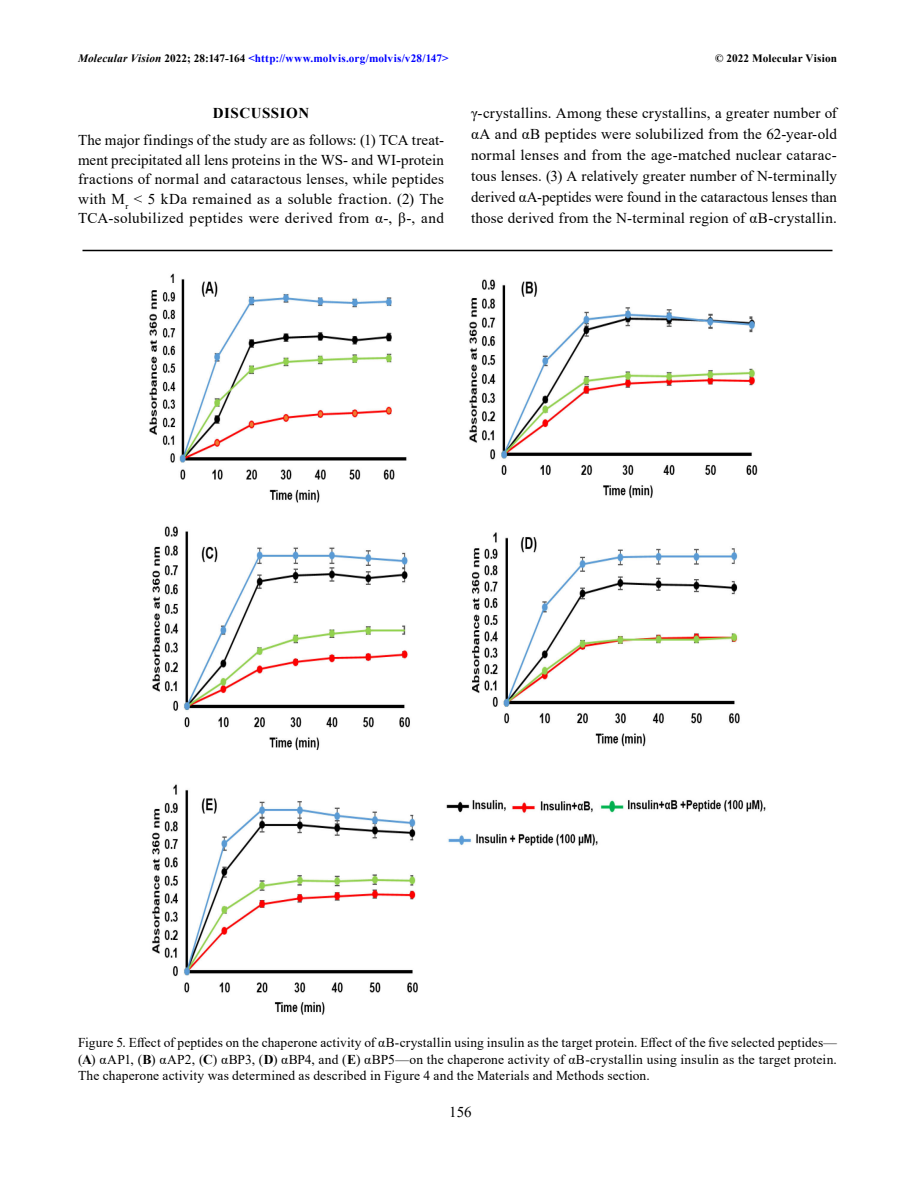
<style>
.page{position:relative;width:918px;height:1188px;background:#fff}
.page>*{position:absolute;margin:0;border:0;box-sizing:border-box;transform-origin:0 0}
.Para_No_Ind{font:15px/21px "Times New Roman";letter-spacing:.015em;color:#000;text-align:justify}
.t1{font:700 15px "Times New Roman";letter-spacing:.035em;color:#000}
.Fig_Caption{font:13.5px/16.5px "Times New Roman";letter-spacing:.01em;color:#000;text-align:justify}
.Header_Align_Left{font:700 11.25px "Times New Roman";letter-spacing:.015em;color:#00f}
.Header_Align_Right{font:700 11.25px "Times New Roman";letter-spacing:.015em;color:#000}
.s1{font-style:italic;color:#000}
.s2{color:#000}
.s3{font-weight:700}
</style>
<div class="page">
<img style="left:149px;top:273px;width:617px;height:742px">
<hr style="left:82px;top:250px;width:750px;height:1px;background:#000">
<p class="Header_Align_Left" style="left:78px;top:50px;width:372px"><span class="s1">Molecular Vision</span> <span class="s2">2022; 28:147-164</span> &lt;http://www.molvis.org/molvis/v28/147&gt;</p>
<p class="Header_Align_Right" style="left:715px;top:50px;width:123px">© 2022 Molecular Vision</p>
<h1 class="t1" style="left:213px;top:102px;width:98px">DISCUSSION</h1>
<p class="Para_No_Ind" style="left:78px;top:130px;width:368px;line-height:19.5px">The major findings of the study are as follows: (1) TCA treat&shy;ment precipitated all lens proteins in the WS- and WI-protein fractions of normal and cataractous lenses, while peptides with M<sub>r</sub> &lt; 5 kDa remained as a soluble fraction. (2) The TCA-solubilized peptides were derived from α-, β-, and</p>
<p class="Para_No_Ind" style="left:471px;top:102px;width:368px">γ-crystallins. Among these crystallins, a greater number of αA and αB peptides were solubilized from the 62-year-old normal lenses and from the age-matched nuclear catarac&shy;tous lenses. (3) A relatively greater number of N-terminally derived αA-peptides were found in the cataractous lenses than those derived from the N-terminal region of αB-crystallin.</p>
<p class="Fig_Caption" style="left:78px;top:1034px;width:761px">Figure 5. Effect of peptides on the chaperone activity of αB-crystallin using insulin as the target protein. Effect of the five selected peptides— (<span class="s3">A</span>) αAP1, (<span class="s3">B</span>) αAP2, (<span class="s3">C</span>) αBP3, (<span class="s3">D</span>) αBP4, and (<span class="s3">E</span>) αBP5—on the chaperone activity of αB-crystallin using insulin as the target protein.<br>The chaperone activity was determined as described in Figure 4 and the Materials and Methods section.</p>
<p class="Para_No_Ind" style="left:449px;top:1101px;width:24px">156</p>
</div>
